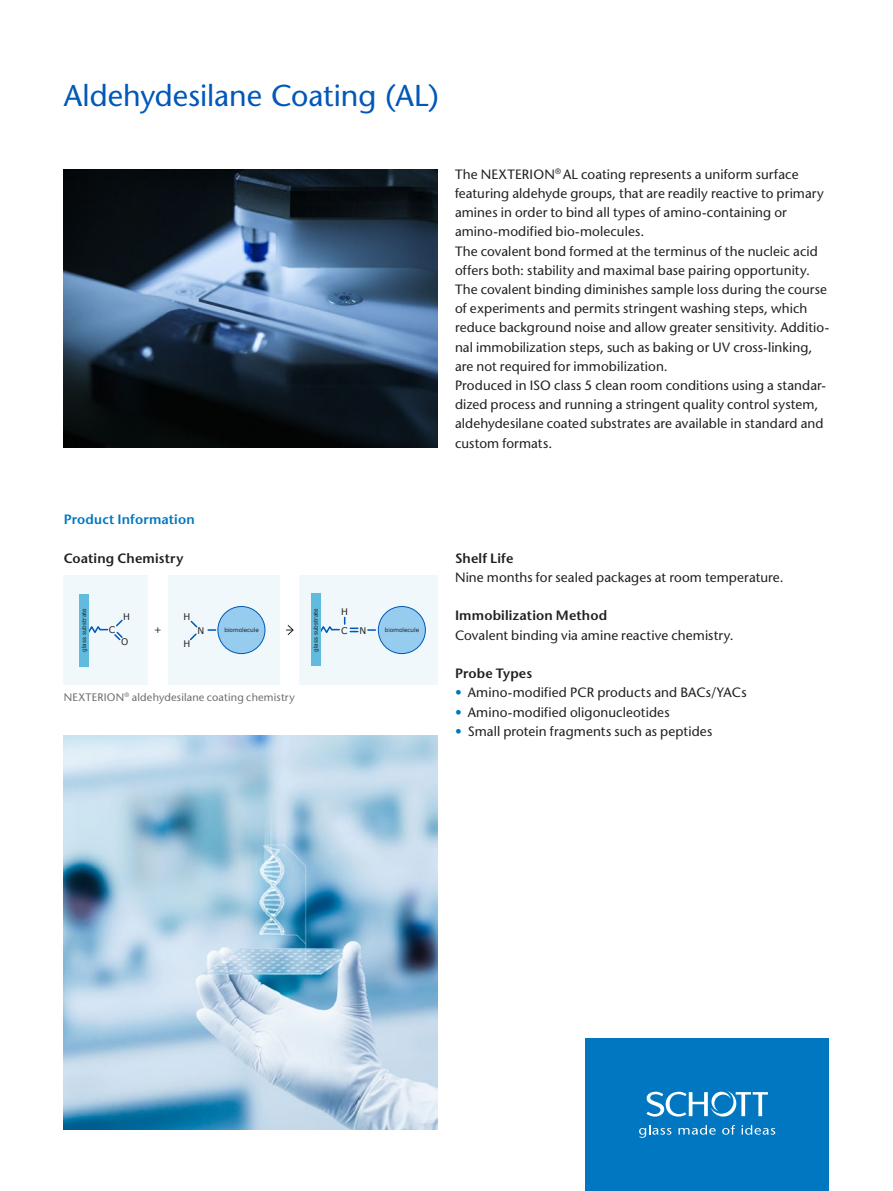
<style>
.page{position:relative;width:893px;height:1191px;background:#fff}
.page>*{position:absolute;margin:0;border:0;box-sizing:border-box;transform-origin:0 0}
._03_Headline_blau{font:500 30.15px "Stone Sans Std";color:#0058b8}
._07_Body-copy{font:500 13.5px/19.2px "Stone Sans Std";letter-spacing:.005em;color:#231f20}
._07_Body-copy-2{font:600 13.5px "Stone Sans Std";letter-spacing:.01em;color:#231f20}
._06_Sub-headline02{font:600 13.5px "Stone Sans Std";letter-spacing:.01em;color:#231f20}
._06_Sub-headline02-2{font:600 13.5px "Stone Sans Std";letter-spacing:.01em;color:#0077c0}
._09_BU_regular{font:500 10.8px "Stone Sans Std";letter-spacing:.015em;color:#6c6d70}
.t1{font:9.15px "Verdana";color:#231f20}
.t2{font:5.7px "Verdana";color:#231f20}
.s1{color:#0077c0}
</style>
<div class="page">
<div style="left:585px;top:1038px;width:244px;height:153px;background:#0077c0"></div>
<svg style="left:646px;top:1091px;width:122px;height:25px"></svg>
<svg style="left:639px;top:1125px;width:32px;height:12px"></svg>
<svg style="left:678px;top:1125px;width:38px;height:9px"></svg>
<svg style="left:722px;top:1125px;width:13px;height:9px"></svg>
<svg style="left:741px;top:1125px;width:34px;height:9px"></svg>
<div style="left:64px;top:575px;width:84px;height:110px;background:#f0f8fb"></div>
<div style="left:168px;top:575px;width:112px;height:110px;background:#f0f8fb"></div>
<div style="left:218px;top:606px;width:47px;height:47px;background:#96ccee;border-radius:50%"></div>
<div style="left:218px;top:606px;width:47px;height:48px;border:1px solid #0058b8;border-radius:50%"></div>
<div style="left:299px;top:575px;width:139px;height:110px;background:#f0f8fb"></div>
<svg style="left:208px;top:629px;width:8px;height:2px"></svg>
<svg style="left:368px;top:629px;width:7px;height:2px"></svg>
<svg style="left:286px;top:625px;width:8px;height:10px"></svg>
<svg style="left:190px;top:620px;width:8px;height:21px"></svg>
<div style="left:378px;top:606px;width:47px;height:47px;background:#96ccee;border-radius:50%"></div>
<div style="left:378px;top:606px;width:48px;height:48px;border:1px solid #0058b8;border-radius:50%"></div>
<svg style="left:89px;top:619px;width:34px;height:22px"></svg>
<svg style="left:320px;top:617px;width:38px;height:18px"></svg>
<div style="left:80px;top:594px;width:9px;height:72px;background:#61bbde"></div>
<div style="left:311px;top:594px;width:9px;height:72px;background:#61bbde"></div>
<img style="left:64px;top:735px;width:374px;height:394px">
<img style="left:64px;top:169px;width:374px;height:278px">
<p class="_03_Headline_blau" style="left:64px;top:78px;width:376px">Aldehydesilane Coating (AL)</p>
<p class="_07_Body-copy" style="left:455px;top:164px;width:370px">The NEXTERION<sup>®</sup> AL coating represents a uniform surface featuring aldehyde groups, that are readily reactive to primary amines in order to bind all types of amino-containing or amino-modified bio-molecules.</p>
<p class="_07_Body-copy" style="left:455px;top:241px;width:376px">The covalent bond formed at the terminus of the nucleic acid offers both: stability and maximal base pairing opportunity.<br>The covalent binding diminishes sample loss during the course of experiments and permits stringent washing steps, which reduce background noise and allow greater sensitivity. Additio&shy;nal immobilization steps, such as baking or UV cross-linking, are not required for immobilization.</p>
<p class="_07_Body-copy" style="left:455px;top:376px;width:372px">Produced in ISO class 5 clean room conditions using a standar&shy;dized process and running a stringent quality control system, aldehydesilane coated substrates are available in standard and custom formats.</p>
<p class="_06_Sub-headline02-2" style="left:64px;top:511px;width:132px">Product Information</p>
<p class="_06_Sub-headline02" style="left:64px;top:550px;width:121px">Coating Chemistry</p>
<p class="t2" style="left:80px;top:652px;width:45px;rotate:-90deg">glass substrate</p>
<p class="t2" style="left:312px;top:651px;width:45px;rotate:-90deg">glass substrate</p>
<p class="t1" style="left:341px;top:606px;width:8px">H</p>
<p class="t1" style="left:123px;top:610px;width:8px">H</p>
<p class="t1" style="left:184px;top:610px;width:8px">H</p>
<p class="t1" style="left:109px;top:624px;width:8px">C</p>
<p class="t1" style="left:154px;top:623px;width:9px">+</p>
<p class="t1" style="left:198px;top:624px;width:8px">N</p>
<p class="t2" style="left:224px;top:626px;width:36px">biomolecule</p>
<p class="t1" style="left:341px;top:624px;width:8px">C</p>
<p class="t1" style="left:359px;top:624px;width:8px">N</p>
<p class="t1" style="left:121px;top:636px;width:9px">O</p>
<p class="t1" style="left:184px;top:637px;width:8px">H</p>
<p class="_09_BU_regular" style="left:64px;top:690px;width:232px">NEXTERION<sup>®</sup> aldehydesilane coating chemistry</p>
<p class="t2" style="left:385px;top:626px;width:36px">biomolecule</p>
<p class="_06_Sub-headline02" style="left:455px;top:550px;width:60px">Shelf Life</p>
<p class="_07_Body-copy" style="left:455px;top:568px;width:330px">Nine months for sealed packages at room temperature.</p>
<p class="_07_Body-copy-2" style="left:455px;top:607px;width:154px">Immobilization Method</p>
<p class="_07_Body-copy" style="left:455px;top:625px;width:280px">Covalent binding via amine reactive chemistry.</p>
<p class="_07_Body-copy-2" style="left:455px;top:665px;width:79px">Probe Types</p>
<p class="_07_Body-copy" style="left:455px;top:683px;width:293px"><span class="s1">•</span> Amino-modified PCR products and BACs/YACs</p>
<p class="_07_Body-copy" style="left:455px;top:702px;width:216px"><span class="s1">•</span> Amino-modified oligonucleotides</p>
<p class="_07_Body-copy" style="left:455px;top:721px;width:259px"><span class="s1">•</span> Small protein fragments such as peptides</p>
</div>
